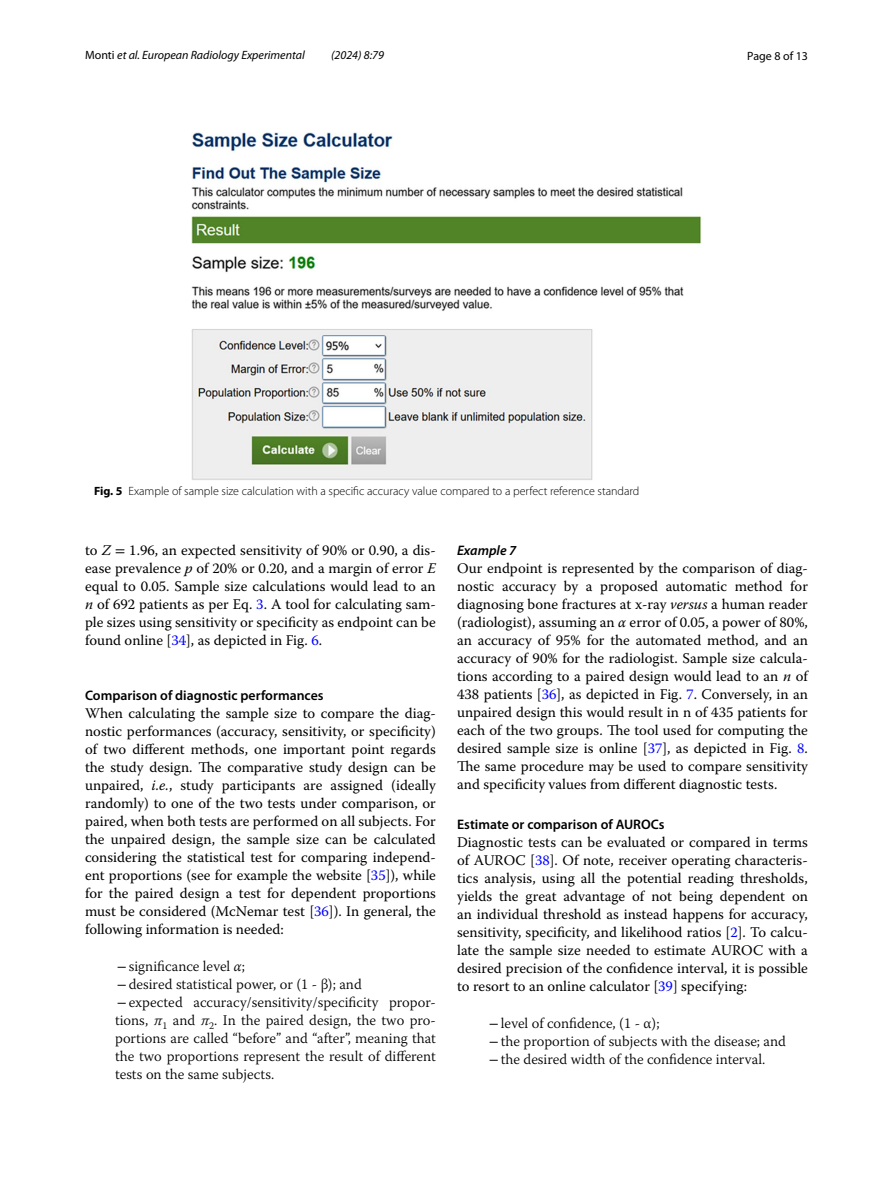
<style>
.page{position:relative;width:893px;height:1187px;background:#fff}
.page>*{position:absolute;margin:0;border:0;box-sizing:border-box;transform-origin:0 0}
.t1{font:14.7px/18px "Warnock Pro";color:#000;text-align:justify}
.t2{font:300 14.7px/18px "Warnock Pro";color:#000}
.t3{font:600 13.8px "Myriad Pro";color:#000}
.t4{font:italic 600 13.8px "Myriad Pro";color:#000}
.t5{font:300 12px "Myriad Pro";color:#000}
.t6{font:italic 12px "Myriad Pro";color:#000}
.t7{font:12px "Myriad Pro";color:#000}
.s1{font-style:normal}
.s2{font-weight:700}
.s3{font-style:italic}
.s4{font-family:"STIX"}
.s5{color:#00f}
.s6{font-family:"STIX";font-weight:400}
</style>
<div class="page">
<img style="left:191px;top:133px;width:511px;height:347px">
<p class="t6" style="left:85px;top:48px;width:221px"><span class="s1">Monti</span> et al. European Radiology Experimental</p>
<p class="t6" style="left:331px;top:48px;width:54px">(2024) 8:79</p>
<p class="t7" style="left:747px;top:48px;width:62px">Page 8 of 13</p>
<p class="t5" style="left:94px;top:484px;width:547px"><span class="s2">Fig. 5</span> Example of sample size calculation with a specific accuracy value compared to a perfect reference standard</p>
<p class="t1" style="left:85px;top:541px;width:352px">to <span class="s3">Z</span> <span class="s4">=</span> 1.96, an expected sensitivity of 90% or 0.90, a dis&shy;ease prevalence <span class="s3">p</span> of 20% or 0.20, and a margin of error <span class="s3">E </span>equal to 0.05. Sample size calculations would lead to an <span class="s3">n</span> of 692 patients as per Eq. <span class="s5">3</span>. A tool for calculating sam&shy;ple sizes using sensitivity or specificity as endpoint can be found online [<span class="s5">34</span>], as depicted in Fig. <span class="s5">6</span>.</p>
<p class="t3" style="left:85px;top:686px;width:240px">Comparison of diagnostic performances</p>
<p class="t1" style="left:85px;top:704px;width:352px">When calculating the sample size to compare the diag&shy;nostic performances (accuracy, sensitivity, or specificity) of two different methods, one important point regards the study design. The comparative study design can be unpaired, <span class="s3">i.e.</span>, study participants are assigned (ideally randomly) to one of the two tests under comparison, or paired, when both tests are performed on all subjects. For the unpaired design, the sample size can be calculated considering the statistical test for comparing independ&shy;ent proportions (see for example the website [<span class="s5">35</span>]), while for the paired design a test for dependent proportions must be considered (McNemar test [<span class="s5">36</span>]). In general, the following information is needed:</p>
<p class="t2" style="left:115px;top:956px;width:322px"><span class="s6">−</span>significance level <span class="s3">α</span>;<br><span class="s6">−</span>desired statistical power, or (1 - β); and<br><span class="s6">−</span>expected accuracy/sensitivity/specificity propor&shy;tions, <span class="s3">π</span><sub>1</sub> and <span class="s3">π</span><sub>2</sub>. In the paired design, the two pro&shy;portions are called “before” and “after”, meaning that the two proportions represent the result of different tests on the same subjects.</p>
<p class="t4" style="left:457px;top:541px;width:61px">Example 7</p>
<p class="t1" style="left:457px;top:558px;width:352px">Our endpoint is represented by the comparison of diag&shy;nostic accuracy by a proposed automatic method for diagnosing bone fractures at x-ray <span class="s3">versus</span> a human reader (radiologist), assuming an <span class="s3">α</span> error of 0.05, a power of 80%, an accuracy of 95% for the automated method, and an accuracy of 90% for the radiologist. Sample size calcula&shy;tions according to a paired design would lead to an <span class="s3">n</span> of 438 patients [<span class="s5">36</span>], as depicted in Fig. <span class="s5">7</span>. Conversely, in an unpaired design this would result in n of 435 patients for each of the two groups. The tool used for computing the desired sample size is online [<span class="s5">37</span>], as depicted in Fig. <span class="s5">8</span>.<br>The same procedure may be used to compare sensitivity and specificity values from different diagnostic tests.</p>
<p class="t3" style="left:457px;top:815px;width:209px">Estimate or comparison of AUROCs</p>
<p class="t1" style="left:457px;top:832px;width:352px">Diagnostic tests can be evaluated or compared in terms of AUROC [<span class="s5">38</span>]. Of note, receiver operating characteris&shy;tics analysis, using all the potential reading thresholds, yields the great advantage of not being dependent on an individual threshold as instead happens for accuracy, sensitivity, specificity, and likelihood ratios [<span class="s5">2</span>]. To calcu&shy;late the sample size needed to estimate AUROC with a desired precision of the confidence interval, it is possible to resort to an online calculator [<span class="s5">39</span>] specifying:</p>
<p class="t2" style="left:489px;top:1013px;width:299px"><span class="s6">−</span>level of confidence, (1 - α);<br><span class="s6">−</span>the proportion of subjects with the disease; and <span class="s6">−</span>the desired width of the confidence interval.</p>
</div>
